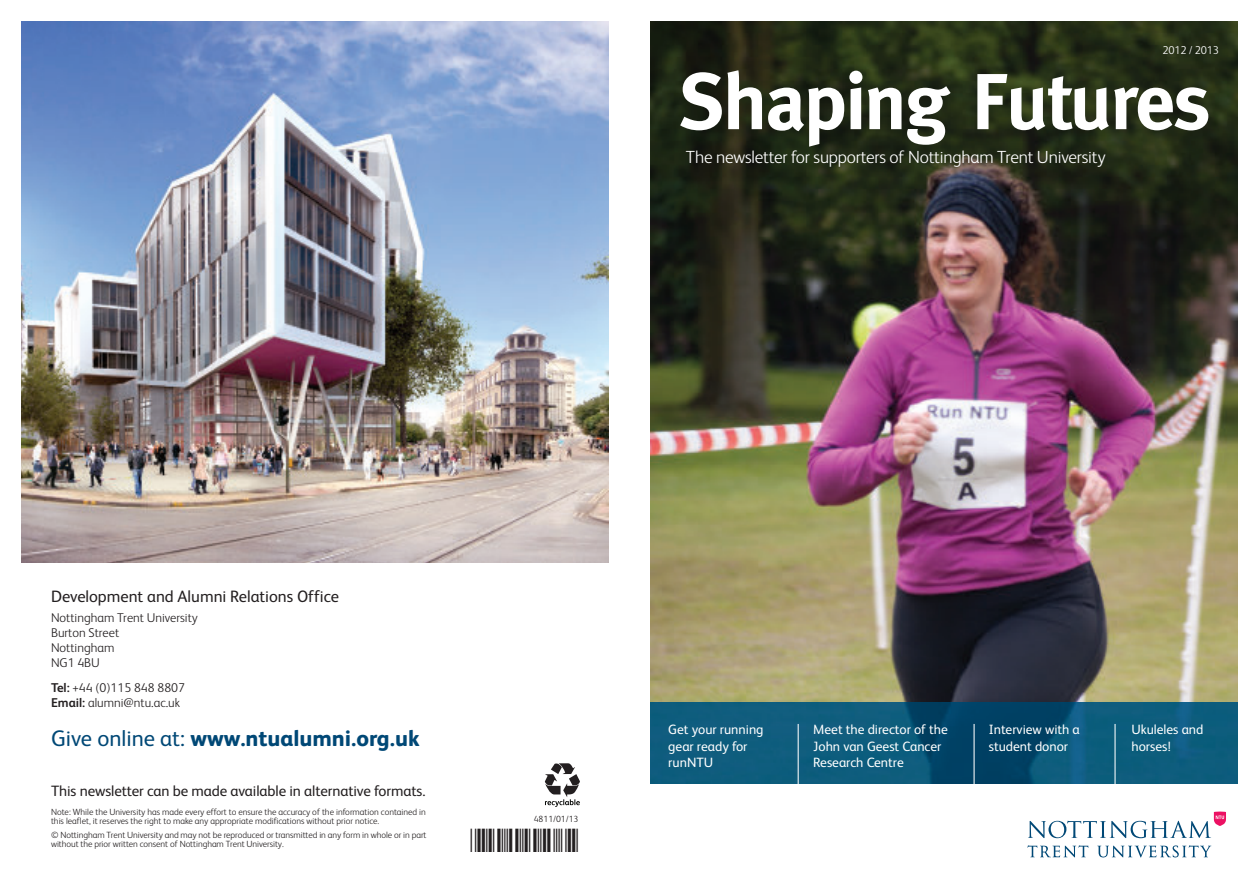
<style>
.page{position:relative;width:1259px;height:893px;background:#fff}
.page>*{position:absolute;margin:0;border:0;box-sizing:border-box;transform-origin:0 0}
.t1{font:700 79.5px "Meta";letter-spacing:-.02em;color:#fff}
.t2{font:800 22.5px "FS Albert";color:#004876}
.t3{font:300 17.55px "FS Albert";letter-spacing:-.01em;color:#fff}
.t4{font:16.5px "FS Albert";color:#231f20}
.t5{font:15px "FS Albert";letter-spacing:-.005em;color:#231f20}
.t6{font:13.5px/16.5px "FS Albert";color:#fff}
.t7{font:300 12.75px/15px "FS Albert";color:#231f20}
.t8{font:300 11.4px "FS Albert";letter-spacing:-.01em;color:#fff}
.t9{font:300 9px/9px "FS Albert";color:#231f20}
.s1{font-weight:700}
.s2{font-weight:400}
</style>
<div class="page">
<img style="left:21px;top:21px;width:587px;height:542px">
<svg style="left:545px;top:763px;width:35px;height:44px"></svg>
<img style="left:651px;top:21px;width:586px;height:681px">
<img style="left:651px;top:702px;width:586px;height:82px">
<svg style="left:1097px;top:845px;width:114px;height:12px"></svg>
<svg style="left:1027px;top:845px;width:61px;height:12px"></svg>
<svg style="left:1028px;top:811px;width:198px;height:27px"></svg>
<hr style="left:797px;top:724px;width:1px;height:64px;background:#fff">
<hr style="left:973px;top:724px;width:1px;height:65px;background:#fff">
<hr style="left:1114px;top:724px;width:1px;height:64px;background:#fff">
<p class="t8" style="left:1162px;top:46px;width:58px">2012 / 2013</p>
<h1 class="t1" style="left:679px;top:56px;width:533px">Shaping Futures</h1>
<h3 class="t3" style="left:686px;top:151px;width:421px">The newsletter for supporters of Nottingham Trent University</h3>
<h3 class="t4" style="left:51px;top:590px;width:289px">Development and Alumni Relations Office</h3>
<h3 class="t7" style="left:51px;top:612px;width:148px">Nottingham Trent University<br>Burton Street<br>Nottingham<br>NG1 4BU</h3>
<h3 class="t7" style="left:51px;top:681px;width:135px"><span class="s1">Tel:</span> +44 (0)115 848 8807<br><span class="s1">Email:</span> alumni@ntu.ac.uk</h3>
<h2 class="t2" style="left:51px;top:730px;width:370px"><span class="s2">Give online at:</span> www.ntualumni.org.uk</h2>
<h3 class="t5" style="left:51px;top:786px;width:376px">This newsletter can be made available in alternative formats.</h3>
<p class="t9" style="left:51px;top:808px;width:376px">Note: While the University has made every effort to ensure the accuracy of the information contained in this leaflet, it reserves the right to make any appropriate modifications without prior notice.</p>
<p class="t9" style="left:51px;top:831px;width:377px">© Nottingham Trent University and may not be reproduced or transmitted in any form in whole or in part without the prior written consent of Nottingham Trent University.</p>
<p class="t9" style="left:534px;top:815px;width:46px">4811/01/13</p>
<h3 class="t6" style="left:813px;top:723px;width:136px">Meet the director of the<br>John van Geest Cancer<br>Research Centre</h3>
<h3 class="t6" style="left:668px;top:723px;width:97px">Get your running gear ready for runNTU</h3>
<h3 class="t6" style="left:988px;top:723px;width:93px">Interview with a student donor</h3>
<h3 class="t6" style="left:1131px;top:723px;width:74px">Ukuleles and horses!</h3>
</div>
